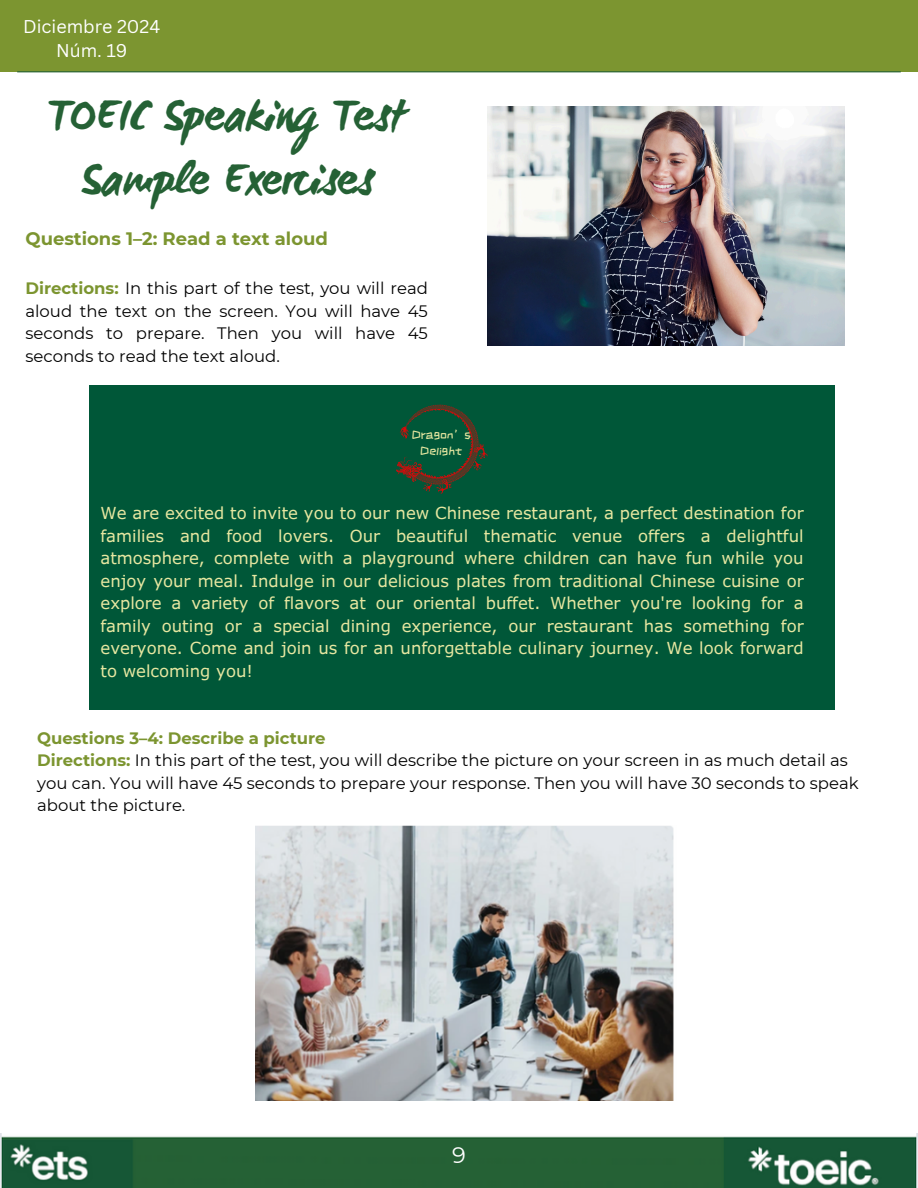
<style>
.page{position:relative;width:918px;height:1188px;background:#fff}
.page>*{position:absolute;margin:0;border:0;box-sizing:border-box;transform-origin:0 0}
.t1{font:700 46.5px/64.2px "WC Mano Negra Bta";color:#256135;text-align:center}
.t2{font:22.5px "Montserrat";color:#fff}
.t3{font:700 18px "Montserrat";color:#7c9530}
.t4{font:18px/24.8px "Canva Sans";color:#fff;text-align:center}
.t5{font:16.5px/22.5px "Verdana Pro";color:#e7e7a1;text-align:justify}
.t6{font:16.5px/22.5px "Montserrat";color:#000;text-align:justify}
.t7{font:11.85px/16.4px "ZCOOL Kuai Le";color:#e7e7a1;text-align:center}
.s1{font-weight:700;color:#7c9530}
</style>
<div class="page">
<div style="left:0;top:0;width:918px;height:71px;background:#7c9530"></div>
<hr style="left:17px;top:71px;width:884px;height:1px;background:#256135">
<img style="left:0;top:1133px;width:918px;height:55px">
<img style="left:487px;top:107px;width:358px;height:238px">
<div style="left:89px;top:385px;width:746px;height:324px;background:#005738"></div>
<svg style="left:396px;top:404px;width:92px;height:90px"></svg>
<img style="left:256px;top:825px;width:418px;height:276px">
<h3 class="t4" style="left:23px;top:13px;width:139px">Diciembre 2024<br>Núm. 19</h3>
<p class="t1" style="left:47px;top:85px;width:360px">TOEIC Speaking Test<br>Sample Exercises</p>
<h2 class="t3" style="left:25px;top:228px;width:304px">Questions 1–2: Read a text aloud</h2>
<h3 class="t6" style="left:25px;top:277px;width:404px"><span class="s1">Directions:</span> In this part of the test, you will read aloud the text on the screen. You will have 45 seconds to prepare. Then you will have 45 seconds to read the text aloud.</h3>
<p class="t7" style="left:412px;top:426px;width:61px">Dragon’s<br>Delight</p>
<p class="t5" style="left:101px;top:502px;width:705px">We are excited to invite you to our new Chinese restaurant, a perfect destination for families and food lovers. Our beautiful thematic venue offers a delightful atmosphere, complete with a playground where children can have fun while you enjoy your meal. Indulge in our delicious plates from traditional Chinese cuisine or explore a variety of flavors at our oriental buffet. Whether you're looking for a family outing or a special dining experience, our restaurant has something for everyone. Come and join us for an unforgettable culinary journey. We look forward to welcoming you!</p>
<p class="t6" style="left:37px;top:726px;width:823px;text-align:left"><span class="s1">Questions 3–4: Describe a picture<br>Directions:</span> In this part of the test, you will describe the picture on your screen in as much detail as you can. You will have 45 seconds to prepare your response. Then you will have 30 seconds to speak about the picture.</p>
<h1 class="t2" style="left:452px;top:1141px;width:15px">9</h1>
</div>
